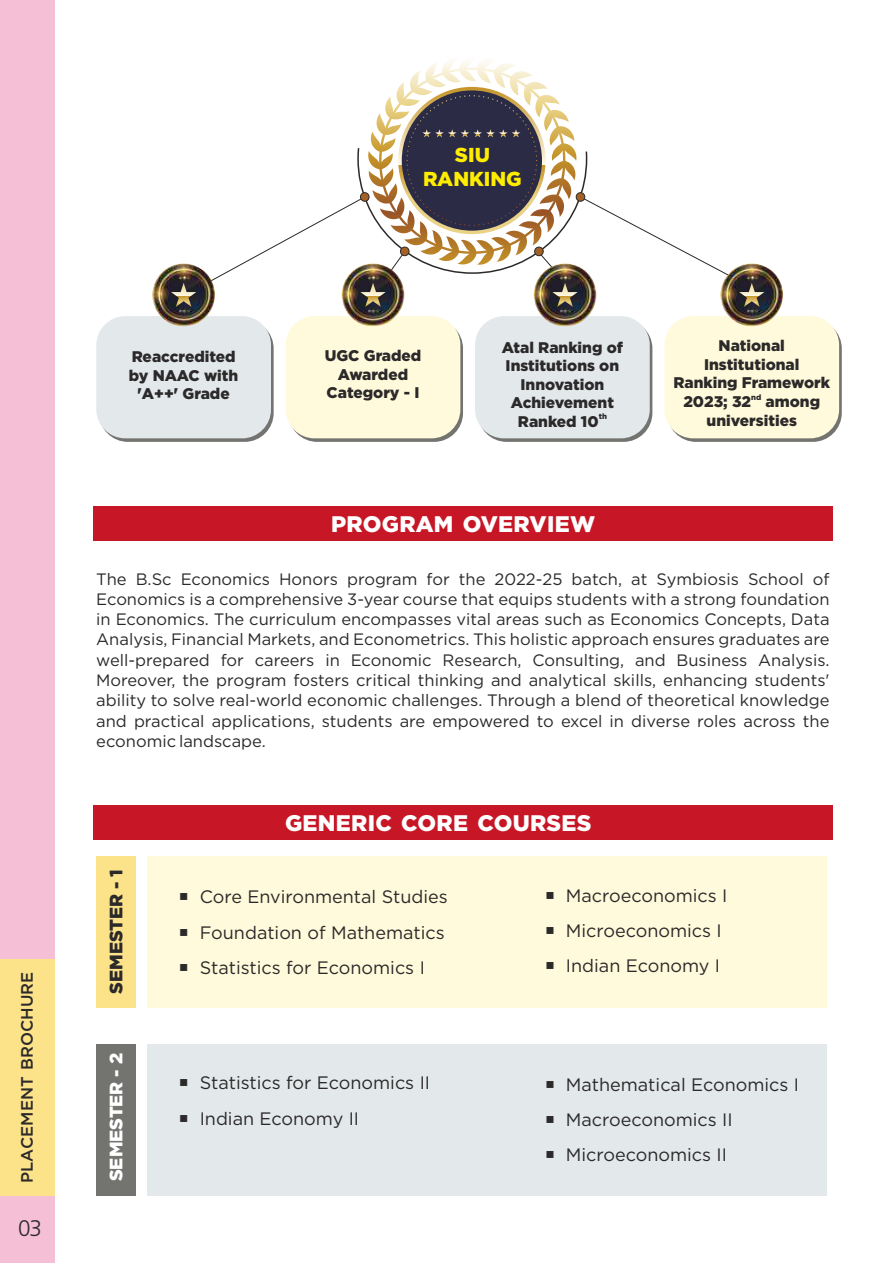
<style>
.page{position:relative;width:893px;height:1263px;background:#fff}
.page>*{position:absolute;margin:0;border:0;box-sizing:border-box;transform-origin:0 0}
.t1{font:900 22.5px "Gotham";letter-spacing:.015em;color:#fff}
.t2{font:22.5px "Bastardus Sans";color:#2b2929}
.t3{font:900 20.1px/24.2px "Gotham";color:#ffed00;text-align:center}
.t4{font:18px "Gotham";color:#2b2929}
.t5{font:900 18px "Gotham";color:#2b2929}
.t6{font:900 18px "Gotham";color:#fff}
.t7{font:16.5px/20.2px "Gotham";color:#2b2929;text-align:justify}
.t8{font:500 16.5px "Gotham";color:#2b2929}
.t9{font:900 15.45px/18.5px "Gotham";color:#2b2929;text-align:center}
.t10{font:900 7.65px "Gotham";color:#2b2929}
</style>
<div class="page">
<div style="left:0;top:0;width:54px;height:1263px;background:#f5bfd6"></div>
<div style="left:0;top:960px;width:54px;height:236px;background:#fce38a"></div>
<svg style="left:99px;top:320px;width:175px;height:122px"></svg>
<div style="left:96px;top:316px;width:175px;height:122px;background:#e3e8eb;border-radius:29px"></div>
<svg style="left:288px;top:320px;width:175px;height:122px"></svg>
<div style="left:286px;top:316px;width:174px;height:122px;background:#fffadb;border-radius:29px"></div>
<svg style="left:478px;top:320px;width:174px;height:122px"></svg>
<div style="left:475px;top:316px;width:175px;height:122px;background:#e3e8eb;border-radius:29px"></div>
<svg style="left:667px;top:320px;width:175px;height:122px"></svg>
<div style="left:664px;top:316px;width:175px;height:122px;background:#fffadb;border-radius:29px"></div>
<img style="left:152px;top:264px;width:63px;height:62px;border-radius:50%">
<img style="left:342px;top:264px;width:62px;height:62px;border-radius:50%">
<img style="left:534px;top:264px;width:62px;height:62px;border-radius:50%">
<img style="left:720px;top:264px;width:63px;height:62px;border-radius:50%">
<svg style="left:171px;top:283px;width:25px;height:24px"></svg>
<svg style="left:204px;top:61px;width:560px;height:246px"></svg>
<div style="left:93px;top:506px;width:740px;height:35px;background:#c71726"></div>
<div style="left:147px;top:856px;width:680px;height:152px;background:#fffadb"></div>
<div style="left:96px;top:856px;width:40px;height:152px;background:#fce38a"></div>
<div style="left:147px;top:1044px;width:680px;height:151px;background:#e3e8eb"></div>
<div style="left:96px;top:1044px;width:40px;height:151px;background:#737370"></div>
<div style="left:93px;top:805px;width:740px;height:35px;background:#c71726"></div>
<p class="t3" style="left:423px;top:143px;width:100px">SIU<br>RANKING</p>
<p class="t8" style="left:21px;top:1183px;width:213px;rotate:-90deg">PLACEMENT BROCHURE</p>
<h1 class="t2" style="left:18px;top:1215px;width:25px">03</h1>
<p class="t9" style="left:129px;top:348px;width:111px">Reaccredited by NAAC with 'A++' Grade</p>
<p class="t9" style="left:325px;top:348px;width:98px">UGC Graded<br>Awarded<br>Category - I</p>
<p class="t9" style="left:502px;top:339px;width:123px">Atal Ranking of<br>Institutions on<br>Innovation<br>Achievement</p>
<p class="t10" style="left:599px;top:413px;width:10px">th</p>
<p class="t9" style="left:518px;top:413px;width:82px">Ranked 10</p>
<h1 class="t1" style="left:331px;top:514px;width:266px">PROGRAM OVERVIEW</h1>
<p class="t9" style="left:673px;top:338px;width:158px">National<br>Institutional<br>Ranking Framework</p>
<p class="t10" style="left:751px;top:393px;width:12px">nd</p>
<p class="t9" style="left:683px;top:393px;width:138px">2023; 32 among universities</p>
<p class="t7" style="left:96px;top:570px;width:735px">The B.Sc Economics Honors program for the 2022-25 batch, at Symbiosis School of Economics is a comprehensive 3-year course that equips students with a strong foundation in Economics. The curriculum encompasses vital areas such as Economics Concepts, Data Analysis, Financial Markets, and Econometrics. This holistic approach ensures graduates are well-prepared for careers in Economic Research, Consulting, and Business Analysis.<br>Moreover, the program fosters critical thinking and analytical skills, enhancing students' ability to solve real-world economic challenges. Through a blend of theoretical knowledge and practical applications, students are empowered to excel in diverse roles across the economic landscape.</p>
<p class="t5" style="left:108px;top:994px;width:126px;rotate:-90deg">SEMESTER - 1</p>
<p class="t6" style="left:108px;top:1181px;width:130px;rotate:-90deg">SEMESTER - 2</p>
<h1 class="t1" style="left:285px;top:813px;width:308px">GENERIC CORE COURSES</h1>
<p class="t4" style="left:179px;top:890px;width:270px">○ Core Environmental Studies</p>
<p class="t4" style="left:179px;top:925px;width:267px">○ Foundation of Mathematics</p>
<p class="t4" style="left:179px;top:961px;width:247px">○ Statistics for Economics I</p>
<p class="t4" style="left:545px;top:889px;width:184px">○ Macroeconomics I</p>
<p class="t4" style="left:545px;top:924px;width:178px">○ Microeconomics I</p>
<p class="t4" style="left:545px;top:959px;width:177px">○ Indian Economy I</p>
<p class="t4" style="left:179px;top:1076px;width:253px">○ Statistics for Economics II</p>
<p class="t4" style="left:545px;top:1078px;width:256px">○ Mathematical Economics I</p>
<p class="t4" style="left:179px;top:1111px;width:182px">○ Indian Economy II</p>
<p class="t4" style="left:545px;top:1113px;width:189px">○ Macroeconomics II</p>
<p class="t4" style="left:545px;top:1148px;width:183px">○ Microeconomics II</p>
</div>
